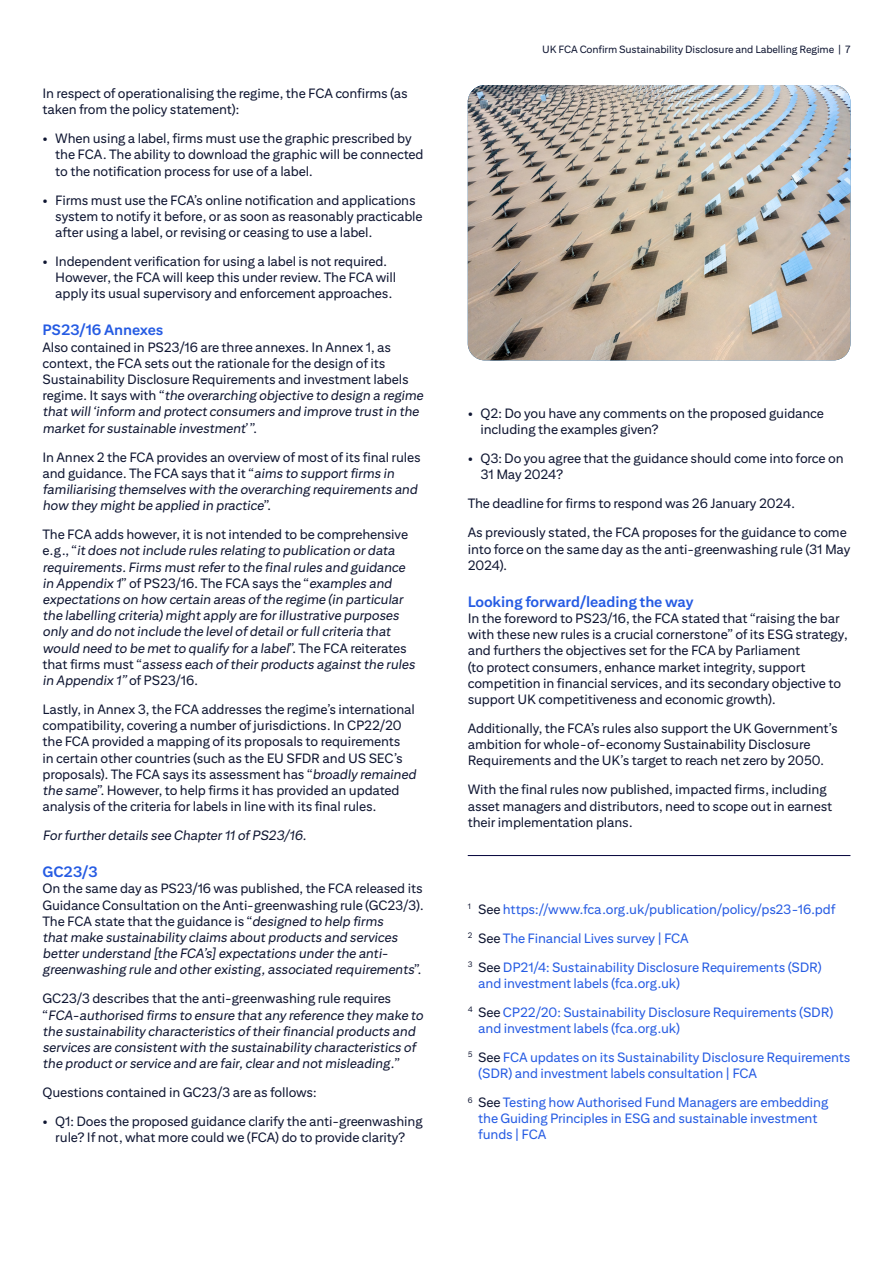
<style>
.page{position:relative;width:893px;height:1263px;background:#fff}
.page>*{position:absolute;margin:0;border:0;box-sizing:border-box;transform-origin:0 0}
.t1{font:700 15px "Citi Sans Text";letter-spacing:-.01em;color:#255be3}
.t2{font:13.5px/16.2px "Citi Sans Text";letter-spacing:-.01em;color:#0f1632}
.t3{font:italic 13.5px/16.2px "Citi Sans Text";letter-spacing:-.01em;color:#0f1632}
.t4{font:13.5px/29px "Citi Sans Text";letter-spacing:-.01em;color:#255be3}
.t5{font:10.5px "Citi Sans Text";letter-spacing:-.01em;color:#0f1632}
.s1{font-style:italic}
.s2{font-style:normal}
.s3{color:#0f1632}
</style>
<div class="page">
<img style="left:468px;top:85px;width:382px;height:275px">
<hr style="left:468px;top:855px;width:382px;height:1px;background:#000039">
<p class="t2" style="left:43px;top:85px;width:367px">In respect of operationalising the regime, the FCA confirms (as taken from the policy statement):</p>
<p class="t2" style="left:55px;top:130px;width:370px;text-indent:-13px">• When using a label, firms must use the graphic prescribed by the FCA. The ability to download the graphic will be connected to the notification process for use of a label.</p>
<p class="t2" style="left:55px;top:191px;width:369px;text-indent:-13px">• Firms must use the FCA’s online notification and applications system to notify it before, or as soon as reasonably practicable after using a label, or revising or ceasing to use a label.</p>
<p class="t2" style="left:55px;top:253px;width:342px;text-indent:-13px">• Independent verification for using a label is not required.<br>However, the FCA will keep this under review. The FCA will apply its usual supervisory and enforcement approaches.</p>
<p class="t1" style="left:43px;top:321px;width:122px">PS23/16 Annexes</p>
<p class="t2" style="left:43px;top:338px;width:382px">Also contained in PS23/16 are three annexes. In Annex 1, as context, the FCA sets out the rationale for the design of its Sustainability Disclosure Requirements and investment labels regime. It says with “<span class="s1">the overarching objective to design a regime that will ‘inform and protect consumers and improve trust in the market for sustainable investment</span>’”.</p>
<p class="t3" style="left:43px;top:448px;width:380px"><span class="s2">In Annex 2 the FCA provides an overview of most of its final rules and guidance. The FCA says that it “</span>aims to support firms in familiarising themselves with the overarching requirements and how they might be applied in practice<span class="s2">”.</span></p>
<p class="t3" style="left:43px;top:526px;width:374px"><span class="s2">The FCA adds however, it is not intended to be comprehensive e.g., “</span>it does not include rules relating to publication or data requirements. Firms must refer to the final rules and guidance in Appendix 1<span class="s2">” of PS23/16. The FCA says the “</span>examples and expectations on how certain areas of the regime (in particular the labelling criteria) might apply are for illustrative purposes only and do not include the level of detail or full criteria that would need to be met to qualify for a label<span class="s2">”. The FCA reiterates that firms must “</span>assess each of their products against the rules in Appendix 1” <span class="s2">of PS23/16.</span></p>
<p class="t2" style="left:43px;top:701px;width:375px">Lastly, in Annex 3, the FCA addresses the regime’s international compatibility, covering a number of jurisdictions. In CP22/20 the FCA provided a mapping of its proposals to requirements<br>in certain other countries (such as the EU SFDR and US SEC’s proposals). The FCA says its assessment has “<span class="s1">broadly remained the same</span>”. However, to help firms it has provided an updated analysis of the criteria for labels in line with its final rules.</p>
<p class="t3" style="left:43px;top:827px;width:265px">For further details see Chapter 11 of PS23/16.</p>
<p class="t1" style="left:43px;top:863px;width:57px">GC23/3</p>
<p class="t3" style="left:43px;top:880px;width:383px"><span class="s2">On the same day as PS23/16 was published, the FCA released its Guidance Consultation on the Anti-greenwashing rule (GC23/3).<br>The FCA state that the guidance is “</span>designed to help firms<br>that make sustainability claims about products and services better understand [the FCA’s] expectations under the anti&shy;greenwashing rule and other existing, associated requirements<span class="s2">”.</span></p>
<p class="t3" style="left:43px;top:990px;width:382px"><span class="s2">GC23/3 describes that the anti-greenwashing rule requires “</span>FCA-authorised firms to ensure that any reference they make to the sustainability characteristics of their financial products and services are consistent with the sustainability characteristics of the product or service and are fair, clear and not misleading.<span class="s2">”</span></p>
<p class="t2" style="left:43px;top:1084px;width:276px">Questions contained in GC23/3 are as follows:</p>
<p class="t2" style="left:43px;top:1113px;width:382px;text-align:center">• Q1: Does the proposed guidance clarify the anti-greenwashing rule? If not, what more could we (FCA) do to provide clarity?</p>
<p class="t5" style="left:542px;top:43px;width:310px">UK FCA Confirm Sustainability Disclosure and Labelling Regime | 7</p>
<p class="t2" style="left:480px;top:405px;width:345px;text-indent:-13px">• Q2: Do you have any comments on the proposed guidance including the examples given?</p>
<p class="t2" style="left:480px;top:450px;width:365px;text-indent:-13px">• Q3: Do you agree that the guidance should come into force on<br>31 May 2024?</p>
<p class="t2" style="left:468px;top:489px;width:380px;line-height:29px">The deadline for firms to respond was 26 January 2024.<br>As previously stated, the FCA proposes for the guidance to come</p>
<p class="t2" style="left:468px;top:540px;width:384px">into force on the same day as the anti-greenwashing rule (31 May<br>2024).</p>
<p class="t1" style="left:468px;top:593px;width:227px">Looking forward/leading the way</p>
<p class="t2" style="left:468px;top:610px;width:381px">In the foreword to PS23/16, the FCA stated that “raising the bar with these new rules is a crucial cornerstone” of its ESG strategy, and furthers the objectives set for the FCA by Parliament<br>(to protect consumers, enhance market integrity, support competition in financial services, and its secondary objective to support UK competitiveness and economic growth).</p>
<p class="t2" style="left:468px;top:720px;width:371px">Additionally, the FCA’s rules also support the UK Government’s ambition for whole-of-economy Sustainability Disclosure<br>Requirements and the UK’s target to reach net zero by 2050.</p>
<p class="t2" style="left:468px;top:781px;width:366px">With the final rules now published, impacted firms, including asset managers and distributors, need to scope out in earnest their implementation plans.</p>
<p class="t4" style="left:468px;top:894px;width:369px"><sup>1</sup> <span class="s3">See</span> https://www.fca.org.uk/publication/policy/ps23-16.pdf<br><sup>2</sup> <span class="s3">See</span> The Financial Lives survey | FCA<br><sup>3</sup> <span class="s3">See</span> DP21/4: Sustainability Disclosure Requirements (SDR)</p>
<p class="t4" style="left:468px;top:968px;width:367px;text-indent:10px">and investment labels (fca.org.uk)<br><sup>4</sup> <span class="s3">See</span> CP22/20: Sustainability Disclosure Requirements (SDR)</p>
<p class="t4" style="left:468px;top:1013px;width:384px;text-indent:10px">and investment labels (fca.org.uk)<br><sup>5</sup> <span class="s3">See</span> FCA updates on its Sustainability Disclosure Requirements</p>
<p class="t4" style="left:468px;top:1058px;width:362px;text-indent:10px">(SDR) and investment labels consultation | FCA<br><sup>6</sup> <span class="s3">See</span> Testing how Authorised Fund Managers are embedding</p>
<p class="t4" style="left:478px;top:1110px;width:341px;line-height:16.2px">the Guiding Principles in ESG and sustainable investment funds | FCA</p>
</div>
